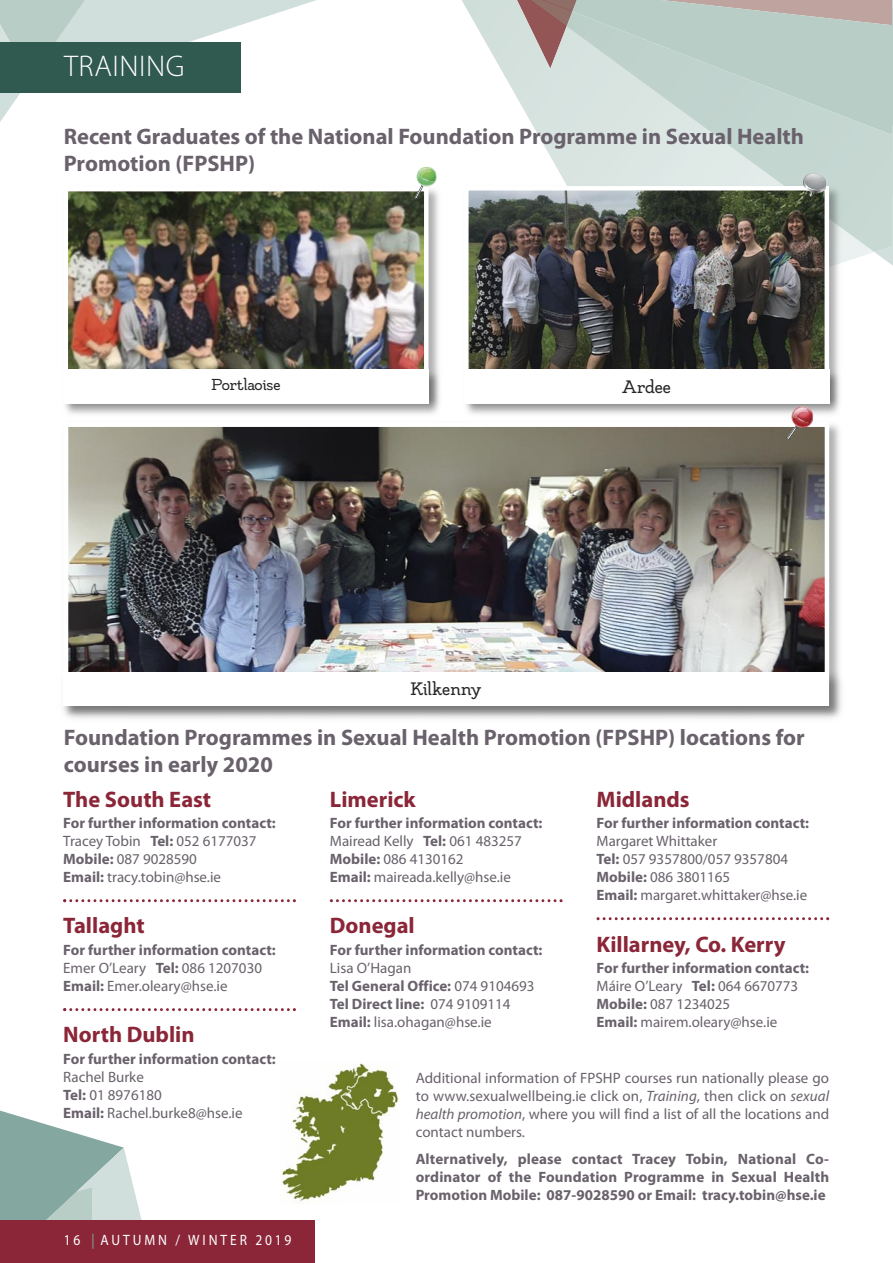
<style>
.page{position:relative;width:893px;height:1263px;background:#fff}
.page>*{position:absolute;margin:0;border:0;box-sizing:border-box;transform-origin:0 0}
.t1{font:300 30px "Myriad Pro";letter-spacing:.02em;color:#fff}
.t2{font:700 22.5px/27px "Myriad Pro";color:#69616b}
.t3{font:700 22.5px "Myriad Pro";color:#8b2638}
.t4{font:18px "MADE Likes Slab";letter-spacing:-.03em;color:#272526}
.t5{font:15.75px "MADE Likes Slab";letter-spacing:-.03em;color:#272526}
.t6{font:15px/18px "Myriad Pro";color:#69616b;text-align:justify}
.t7{font:700 15px/18px "Myriad Pro";color:#69616b;text-align:justify}
.t8{font:15px "Myriad Pro";letter-spacing:.22em;color:#fff;scale:.9 1}
.s1{font-weight:700}
.s2{font-weight:400}
.s3{font-style:italic}
.s4{color:#84a79f}
</style>
<div class="page">
<svg style="left:462px;top:0;width:43px;height:76px"></svg>
<svg style="left:0;top:0;width:316px;height:122px"></svg>
<svg style="left:0;top:1110px;width:142px;height:110px"></svg>
<div style="left:0;top:1220px;width:315px;height:43px;background:#8b2638"></div>
<div style="left:0;top:43px;width:241px;height:50px;background:#30594f"></div>
<img style="left:829px;top:424px;width:10px;height:241px">
<img style="left:69px;top:427px;width:755px;height:238px">
<img style="left:63px;top:665px;width:779px;height:54px">
<div style="left:64px;top:672px;width:765px;height:34px;background:#fff"></div>
<img style="left:829px;top:299px;width:10px;height:67px">
<img style="left:469px;top:191px;width:355px;height:175px">
<img style="left:466px;top:366px;width:374px;height:48px">
<div style="left:464px;top:370px;width:365px;height:34px;background:#fff"></div>
<svg style="left:505px;top:0;width:388px;height:299px;background:#a7aeaa"></svg>
<img style="left:805px;top:174px;width:19px;height:7px">
<svg style="left:786px;top:405px;width:28px;height:35px"></svg>
<img style="left:429px;top:193px;width:10px;height:173px">
<img style="left:69px;top:192px;width:355px;height:174px">
<div style="left:64px;top:187px;width:365px;height:210px;border:4px solid #fff"></div>
<img style="left:64px;top:366px;width:376px;height:48px">
<div style="left:64px;top:370px;width:365px;height:34px;background:#fff"></div>
<svg style="left:413px;top:167px;width:24px;height:32px"></svg>
<img style="left:281px;top:1063px;width:118px;height:140px">
<svg style="left:63px;top:899px;width:233px;height:3px"></svg>
<svg style="left:63px;top:1008px;width:233px;height:3px"></svg>
<svg style="left:330px;top:899px;width:232px;height:3px"></svg>
<svg style="left:597px;top:917px;width:232px;height:3px"></svg>
<p class="t1" style="left:64px;top:48px;width:122px">TRAINING</p>
<p class="t2" style="left:64px;top:125px;width:742px">Recent Graduates of the National Foundation Programme in Sexual Health<br>Promotion (FPSHP)</p>
<p class="t5" style="left:211px;top:375px;width:71px">Portlaoise</p>
<p class="t4" style="left:622px;top:376px;width:51px">Ardee</p>
<p class="t4" style="left:410px;top:678px;width:73px">Kilkenny</p>
<p class="t2" style="left:64px;top:725px;width:742px">Foundation Programmes in Sexual Health Promotion (FPSHP) locations for courses in early 2020</p>
<p class="t3" style="left:63px;top:791px;width:149px">The South East</p>
<p class="t7" style="left:63px;top:815px;width:214px">For further information contact:</p>
<p class="t6" style="left:63px;top:833px;width:195px">Tracey Tobin <span class="s1">Tel:</span> 052 6177037</p>
<p class="t6" style="left:63px;top:851px;width:135px"><span class="s1">Mobile:</span> 087 9028590</p>
<p class="t6" style="left:63px;top:869px;width:159px"><span class="s1">Email:</span> tracy.tobin@hse.ie</p>
<p class="t3" style="left:63px;top:917px;width:83px">Tallaght</p>
<p class="t7" style="left:63px;top:942px;width:214px">For further information contact:</p>
<p class="t6" style="left:63px;top:960px;width:200px">Emer O’Leary <span class="s1">Tel:</span> 086 1207030</p>
<p class="t6" style="left:63px;top:978px;width:166px"><span class="s1">Email:</span> Emer.oleary@hse.ie</p>
<p class="t3" style="left:63px;top:1026px;width:133px">North Dublin</p>
<p class="t7" style="left:63px;top:1051px;width:214px">For further information contact:</p>
<p class="t6" style="left:63px;top:1069px;width:82px">Rachel Burke</p>
<p class="t6" style="left:63px;top:1087px;width:100px"><span class="s1">Tel:</span> 01 8976180</p>
<p class="t6" style="left:63px;top:1105px;width:181px"><span class="s1">Email:</span> Rachel.burke8@hse.ie</p>
<p class="t3" style="left:330px;top:791px;width:87px">Limerick</p>
<p class="t7" style="left:330px;top:815px;width:214px">For further information contact:</p>
<p class="t6" style="left:330px;top:833px;width:193px">Mairead Kelly <span class="s1">Tel:</span> 061 483257</p>
<p class="t6" style="left:330px;top:851px;width:135px"><span class="s1">Mobile:</span> 086 4130162</p>
<p class="t6" style="left:330px;top:869px;width:183px"><span class="s1">Email:</span> maireada.kelly@hse.ie</p>
<p class="t3" style="left:330px;top:917px;width:86px">Donegal</p>
<p class="t7" style="left:330px;top:942px;width:214px">For further information contact:</p>
<p class="t6" style="left:330px;top:960px;width:83px">Lisa O’Hagan</p>
<p class="t7" style="left:330px;top:978px;width:206px">Tel General Office: <span class="s2">074 9104693</span></p>
<p class="t7" style="left:330px;top:996px;width:182px">Tel Direct line: <span class="s2">074 9109114</span></p>
<p class="t6" style="left:330px;top:1014px;width:163px"><span class="s1">Email:</span> lisa.ohagan@hse.ie</p>
<p class="t3" style="left:597px;top:791px;width:95px">Midlands</p>
<p class="t7" style="left:597px;top:815px;width:214px">For further information contact:</p>
<p class="t6" style="left:597px;top:833px;width:122px">Margaret Whittaker</p>
<p class="t6" style="left:597px;top:851px;width:193px"><span class="s1">Tel:</span> 057 9357800/057 9357804</p>
<p class="t6" style="left:597px;top:869px;width:135px"><span class="s1">Mobile:</span> 086 3801165</p>
<p class="t6" style="left:597px;top:887px;width:212px"><span class="s1">Email:</span> margaret.whittaker@hse.ie</p>
<p class="t3" style="left:597px;top:935px;width:190px">Killarney, Co. Kerry</p>
<p class="t7" style="left:597px;top:960px;width:214px">For further information contact:</p>
<p class="t6" style="left:597px;top:978px;width:203px">Máire O’Leary <span class="s1">Tel:</span> 064 6670773</p>
<p class="t6" style="left:597px;top:996px;width:135px"><span class="s1">Mobile:</span> 087 1234025</p>
<p class="t6" style="left:597px;top:1014px;width:182px"><span class="s1">Email:</span> mairem.oleary@hse.ie</p>
<p class="t6" style="left:416px;top:1070px;width:415px">Additional information of FPSHP courses run nationally please go to www.sexualwellbeing.ie click on, <span class="s3">Training</span>, then click on <span class="s3">sexual health promotion</span>, where you will find a list of all the locations and contact numbers.</p>
<p class="t7" style="left:416px;top:1151px;width:415px">Alternatively, please contact Tracey Tobin, National Co&shy;ordinator of the Foundation Programme in Sexual Health Promotion Mobile: 087-9028590 or Email: tracy.tobin@hse.ie</p>
<p class="t8" style="left:64px;top:1235px;width:254px">16 <span class="s4">|</span> AUTUMN / WINTER 2019</p>
</div>
